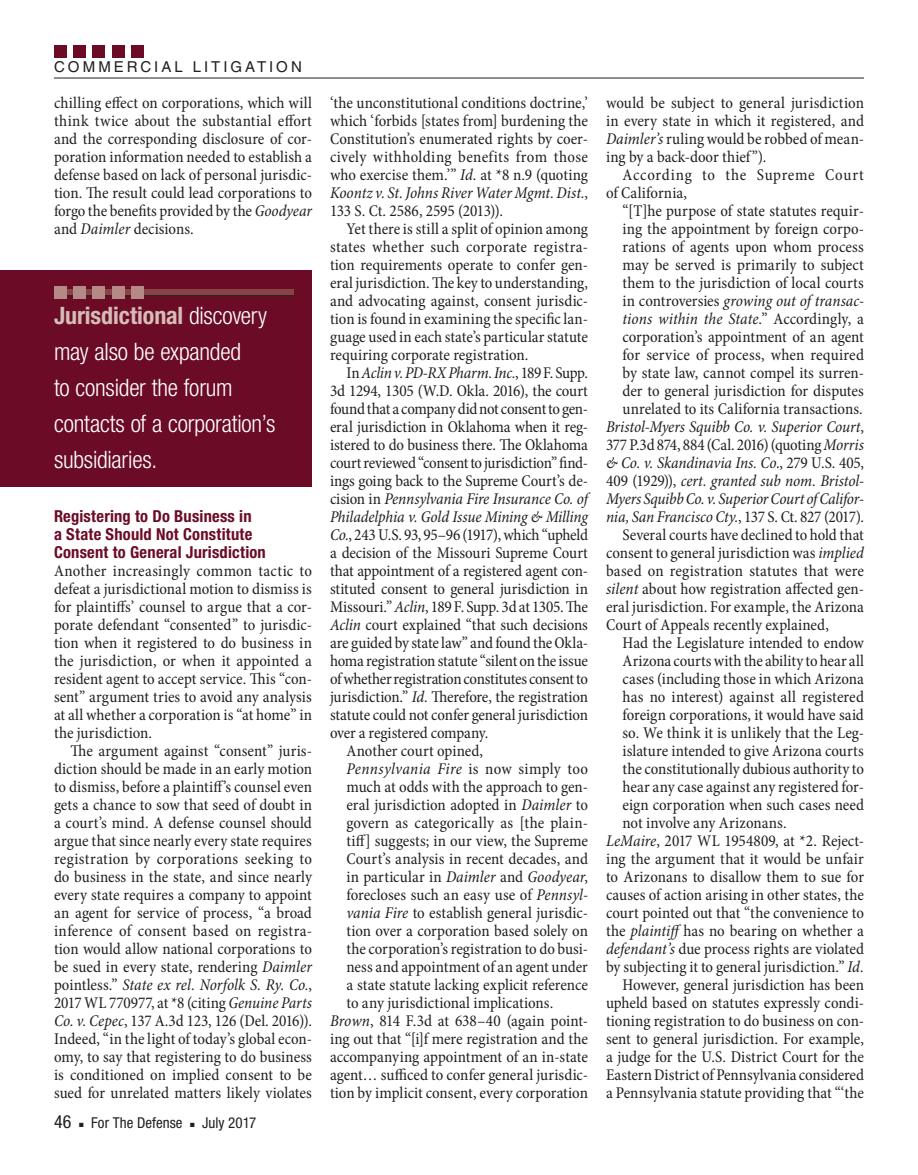
<style>
.page{position:relative;width:918px;height:1175px;background:#fff}
.page>*{position:absolute;margin:0;border:0;box-sizing:border-box;transform-origin:0 0}
.pullout_LH_block{font:300 condensed 24px/36px "Helvetica Neue";letter-spacing:-.01em;color:#fff}
.t1{font:condensed 18px "Helvetica Neue";color:#231f20}
.body_para_ind{font:condensed 16.5px/18px "Minion Pro";color:#231f20;text-align:justify}
.body_blockquote_1{font:condensed 16.5px/18px "Minion Pro";color:#231f20;text-align:justify}
.body_para_ind_tighte{font:condensed 16.5px/18px "Minion Pro";letter-spacing:-.01em;color:#231f20;text-align:justify}
.body_no_ind{font:condensed 16.5px/18px "Minion Pro";color:#231f20;text-align:justify}
.body_no_ind_tightest{font:italic condensed 16.5px/18px "Minion Pro";letter-spacing:-.015em;color:#231f20;text-align:justify}
.subhead_1{font:700 condensed 16.5px/18px "Helvetica Neue";letter-spacing:.015em;color:#6b0b25}
.body_para_ind-2{font:condensed 16.5px/18px "Minion Pro";letter-spacing:.035em;color:#231f20}
.t2{font:condensed 15px "Helvetica Neue";color:#231f20}
.t3{font:15px "Helvetica";letter-spacing:.2em;color:#231f20}
.s1{font-style:italic}
.s2{font-weight:700;color:#d5bcb9}
.s3{font-style:normal}
</style>
<div class="page">
<hr style="left:54px;top:78px;width:810px;height:1px;background:#231f20">
<div style="left:54px;top:45px;width:12px;height:12px;background:#6b0b25"></div>
<div style="left:73px;top:45px;width:13px;height:12px;background:#6b0b25"></div>
<div style="left:93px;top:45px;width:12px;height:12px;background:#6b0b25"></div>
<div style="left:112px;top:45px;width:13px;height:12px;background:#6b0b25"></div>
<div style="left:132px;top:45px;width:12px;height:12px;background:#6b0b25"></div>
<div style="left:0;top:270px;width:312px;height:216px;background:#6b0b25"></div>
<div style="left:54px;top:290px;width:240px;height:6px;background:#874346"></div>
<hr style="left:54px;top:295px;width:240px;height:1px;background:#231f20">
<div style="left:54px;top:286px;width:12px;height:13px;background:#b58986"></div>
<div style="left:73px;top:286px;width:13px;height:13px;background:#b58986"></div>
<div style="left:93px;top:286px;width:12px;height:13px;background:#b58986"></div>
<div style="left:112px;top:286px;width:13px;height:13px;background:#b58986"></div>
<div style="left:132px;top:286px;width:12px;height:13px;background:#b58986"></div>
<p class="t3" style="left:54px;top:58px;width:249px">COMMERCIAL LITIGATION</p>
<p class="body_para_ind" style="left:54px;top:94px;width:260px">chilling effect on corporations, which will think twice about the substantial effort and the corresponding disclosure of cor&shy;poration information needed to establish a defense based on lack of personal jurisdic&shy;tion. The result could lead corporations to forgo the benefits provided by the <span class="s1">Goodyear </span>and <span class="s1">Daimler</span> decisions.</p>
<p class="pullout_LH_block" style="left:54px;top:297px;width:223px"><span class="s2">Jurisdictional</span> discovery may also be expanded<br>to consider the forum contacts of a corporation’s subsidiaries.</p>
<p class="subhead_1" style="left:54px;top:507px;width:213px">Registering to Do Business in<br>a State Should Not Constitute<br>Consent to General Jurisdiction</p>
<p class="body_no_ind" style="left:54px;top:562px;width:260px">Another increasingly common tactic to defeat a jurisdictional motion to dismiss is for plaintiffs’ counsel to argue that a cor&shy;porate defendant “consented” to jurisdic&shy;tion when it registered to do business in the jurisdiction, or when it appointed a resident agent to accept service. This “con&shy;sent” argument tries to avoid any analysis at all whether a corporation is “at home” in the jurisdiction.</p>
<p class="body_para_ind" style="left:54px;top:742px;width:260px;text-indent:16px">The argument against “consent” juris&shy;diction should be made in an early motion to dismiss, before a plaintiff’s counsel even gets a chance to sow that seed of doubt in a court’s mind. A defense counsel should argue that since nearly every state requires registration by corporations seeking to do business in the state, and since nearly every state requires a company to appoint an agent for service of process, “a broad inference of consent based on registra&shy;tion would allow national corporations to be sued in every state, rendering <span class="s1">Daimler </span>pointless.” <span class="s1">State ex rel. Norfolk S. Ry. Co.</span>, 2017 WL 770977, at *8 (citing <span class="s1">Genuine Parts Co. v. Cepec</span>, 137 A.3d 123, 126 (Del. 2016)).<br>Indeed, “in the light of today’s global econ&shy;omy, to say that registering to do business is conditioned on implied consent to be sued for unrelated matters likely violates</p>
<p class="t1" style="left:54px;top:1111px;width:19px">46</p>
<p class="t2" style="left:79px;top:1114px;width:105px">■ For The Defense</p>
<p class="t2" style="left:190px;top:1114px;width:68px">■ July 2017</p>
<p class="body_para_ind" style="left:330px;top:94px;width:260px">‘the unconstitutional conditions doctrine,’ which ‘forbids [states from] burdening the Constitution’s enumerated rights by coer&shy;cively withholding benefits from those who exercise them.’” <span class="s1">Id.</span> at *8 n.9 (quoting <span class="s1">Koontz v. St. Johns River Water Mgmt. Dist.</span>, 133 S. Ct. 2586, 2595 (2013)).</p>
<p class="body_para_ind" style="left:330px;top:220px;width:260px;text-indent:16px">Yet there is still a split of opinion among states whether such corporate registra&shy;tion requirements operate to confer gen&shy;eral jurisdiction. The key to understanding, and advocating against, consent jurisdic&shy;tion is found in examining the specific lan&shy;guage used in each state’s particular statute requiring corporate registration.</p>
<p class="body_para_ind_tighte" style="left:330px;top:364px;width:260px;text-indent:16px">In <span class="s1">Aclin v. PD-RX Pharm. Inc.</span>, 189 F. Supp.<br>3d 1294, 1305 (W.D. Okla. 2016), the court found that a company did not consent to gen&shy;eral jurisdiction in Oklahoma when it reg&shy;istered to do business there. The Oklahoma court reviewed “consent to jurisdiction” find&shy;ings going back to the Supreme Court’s de&shy;cision in <span class="s1">Pennsylvania Fire Insurance Co. of Philadelphia v. Gold Issue Mining &amp; Milling Co.</span>, 243 U.S. 93, 95–96 (1917), which “upheld a decision of the Missouri Supreme Court that appointment of a registered agent con&shy;stituted consent to general jurisdiction in Missouri.” <span class="s1">Aclin</span>, 189 F. Supp. 3d at 1305. The <span class="s1">Aclin</span> court explained “that such decisions are guided by state law” and found the Okla&shy;homa registration statute “silent on the issue of whether registration constitutes consent to jurisdiction.” <span class="s1">Id.</span> Therefore, the registration statute could not confer general jurisdiction over a registered company.</p>
<p class="body_para_ind" style="left:346px;top:742px;width:138px">Another court opined,</p>
<p class="body_blockquote_1" style="left:346px;top:760px;width:243px"><span class="s1">Pennsylvania Fire</span> is now simply too much at odds with the approach to gen&shy;eral jurisdiction adopted in <span class="s1">Daimler</span> to govern as categorically as [the plain&shy;tiff] suggests; in our view, the Supreme Court’s analysis in recent decades, and in particular in <span class="s1">Daimler</span> and <span class="s1">Goodyear</span>, forecloses such an easy use of <span class="s1">Pennsyl&shy;vania Fire</span> to establish general jurisdic&shy;tion over a corporation based solely on the corporation’s registration to do busi&shy;ness and appointment of an agent under a state statute lacking explicit reference to any jurisdictional implications.</p>
<p class="body_no_ind" style="left:330px;top:1012px;width:260px"><span class="s1">Brown</span>, 814 F.3d at 638–40 (again point&shy;ing out that “[i]f mere registration and the accompanying appointment of an in-state agent… sufficed to confer general jurisdic&shy;tion by implicit consent, every corporation</p>
<p class="body_no_ind" style="left:606px;top:94px;width:260px">would be subject to general jurisdiction in every state in which it registered, and <span class="s1">Daimler’s</span> ruling would be robbed of mean&shy;ing by a back-door thief”).</p>
<p class="body_para_ind-2" style="left:606px;top:166px;width:259px;text-indent:16px">According to the Supreme Court of California,</p>
<p class="body_blockquote_1" style="left:622px;top:202px;width:243px">“[T]he purpose of state statutes requir&shy;ing the appointment by foreign corpo&shy;rations of agents upon whom process may be served is primarily to subject them to the jurisdiction of local courts in controversies <span class="s1">growing out of transac&shy;tions within the State</span>.” Accordingly, a corporation’s appointment of an agent for service of process, when required by state law, cannot compel its surren&shy;der to general jurisdiction for disputes unrelated to its California transactions.</p>
<p class="body_no_ind_tightest" style="left:606px;top:418px;width:260px">Bristol-Myers Squibb Co. v. Superior Court<span class="s3">, 377 P.3d 874, 884 (Cal. 2016) (quoting</span> Morris &amp; Co. v. Skandinavia Ins. Co<span class="s3">., 279 U.S. 405, 409 (1929)),</span> cert. granted sub nom. Bristol-Myers Squibb Co. v. Superior Court of Califor&shy;nia, San Francisco Cty.<span class="s3">, 137 S. Ct. 827 (2017).</span></p>
<p class="body_para_ind" style="left:606px;top:526px;width:260px;text-indent:16px">Several courts have declined to hold that consent to general jurisdiction was <span class="s1">implied </span>based on registration statutes that were <span class="s1">silent</span> about how registration affected gen&shy;eral jurisdiction. For example, the Arizona Court of Appeals recently explained,</p>
<p class="body_blockquote_1" style="left:622px;top:634px;width:243px">Had the Legislature intended to endow Arizona courts with the ability to hear all cases (including those in which Arizona has no interest) against all registered foreign corporations, it would have said so. We think it is unlikely that the Leg&shy;islature intended to give Arizona courts the constitutionally dubious authority to hear any case against any registered for&shy;eign corporation when such cases need not involve any Arizonans.</p>
<p class="body_no_ind" style="left:606px;top:832px;width:260px"><span class="s1">LeMaire</span>, 2017 WL 1954809, at *2. Reject&shy;ing the argument that it would be unfair to Arizonans to disallow them to sue for causes of action arising in other states, the court pointed out that “the convenience to the <span class="s1">plaintiff</span>has no bearing on whether a <span class="s1">defendant’s</span> due process rights are violated by subjecting it to general jurisdiction.” <span class="s1">Id.</span></p>
<p class="body_para_ind_tighte" style="left:606px;top:976px;width:260px;text-indent:16px">However, general jurisdiction has been upheld based on statutes expressly condi&shy;tioning registration to do business on con&shy;sent to general jurisdiction. For example, a judge for the U.S. District Court for the Eastern District of Pennsylvania considered a Pennsylvania statute providing that “‘the</p>
</div>
